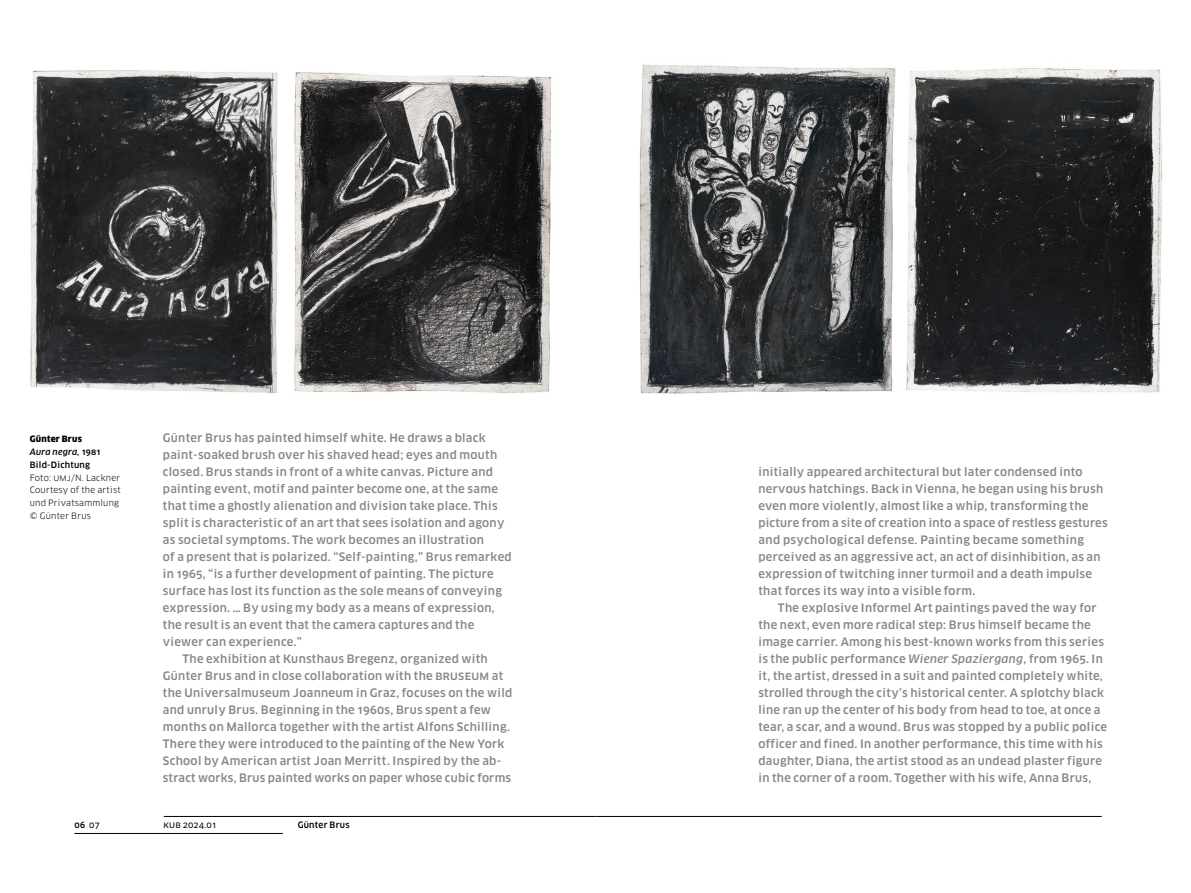
<style>
.page{position:relative;width:1191px;height:893px;background:#fff}
.page>*{position:absolute;margin:0;border:0;box-sizing:border-box;transform-origin:0 0}
.t1{font:500 11.4px/17px "Clan Pro";letter-spacing:.03em;color:#878787}
.t2{font:8.55px/12.8px "Clan Pro";letter-spacing:.03em;color:#000}
.t3{font:500 8.55px/12.8px "Clan Pro";letter-spacing:.03em;color:#000}
.t4{font:8.55px "Clan Pro News";letter-spacing:.02em;color:#000}
.s1{font-weight:900}
.s2{font-style:italic}
.s3{font-family:"Clan Pro News";font-weight:400}
</style>
<div class="page">
<img style="left:30px;top:70px;width:248px;height:323px">
<img style="left:294px;top:72px;width:257px;height:321px">
<img style="left:639px;top:64px;width:257px;height:330px">
<img style="left:906px;top:68px;width:257px;height:325px">
<hr style="left:164px;top:816px;width:431px;height:1px;background:#000">
<hr style="left:74px;top:833px;width:209px;height:1px;background:#000">
<hr style="left:595px;top:816px;width:506px;height:1px;background:#000">
<p class="t3" style="left:30px;top:433px;width:72px"><span class="s1">Günter Brus<br></span><span class="s2">Aura negra,</span> 1981<br>Bild-Dichtung</p>
<p class="t2" style="left:30px;top:471px;width:92px">Foto: UMJ/N. Lackner<br>Courtesy of the artist und Privatsammlung © Günter Brus</p>
<p class="t1" style="left:163px;top:430px;width:324px">Günter Brus has painted himself white. He draws a black</p>
<p class="t1" style="left:163px;top:447px;width:336px">paint-soaked brush over his shaved head; eyes and mouth</p>
<p class="t1" style="left:163px;top:464px;width:332px">closed. Brus stands in front of a white canvas. Picture and</p>
<p class="t1" style="left:163px;top:481px;width:336px">painting event, motif and painter become one, at the same</p>
<p class="t1" style="left:163px;top:498px;width:336px">that time a ghostly alienation and division take place. This</p>
<p class="t1" style="left:163px;top:515px;width:343px">split is characteristic of an art that sees isolation and agony</p>
<p class="t1" style="left:163px;top:532px;width:322px">as societal symptoms. The work becomes an illustration</p>
<p class="t1" style="left:163px;top:549px;width:350px">of a present that is polarized. “Self-painting,” Brus remarked</p>
<p class="t1" style="left:163px;top:566px;width:332px">in 1965, “is a further development of painting. The picture</p>
<p class="t1" style="left:163px;top:583px;width:340px">surface has lost its function as the sole means of conveying</p>
<p class="t1" style="left:163px;top:600px;width:333px">expression. … By using my body as a means of expression,</p>
<p class="t1" style="left:163px;top:617px;width:313px">the result is an event that the camera captures and the</p>
<p class="t1" style="left:163px;top:634px;width:141px">viewer can experience.”</p>
<p class="t1" style="left:182px;top:651px;width:307px">The exhibition at Kunsthaus Bregenz, organized with</p>
<p class="t1" style="left:163px;top:668px;width:342px">Günter Brus and in close collaboration with the BRUSEUM at</p>
<p class="t1" style="left:163px;top:685px;width:351px">the Universalmuseum Joanneum in Graz, focuses on the wild</p>
<p class="t1" style="left:163px;top:702px;width:329px">and unruly Brus. Beginning in the 1960s, Brus spent a few</p>
<p class="t1" style="left:163px;top:719px;width:348px">months on Mallorca together with the artist Alfons Schilling.</p>
<p class="t1" style="left:163px;top:736px;width:343px">There they were introduced to the painting of the New York</p>
<p class="t1" style="left:163px;top:753px;width:340px">School by American artist Joan Merritt. Inspired by the ab-</p>
<p class="t1" style="left:163px;top:770px;width:350px">stract works, Brus painted works on paper whose cubic forms</p>
<p class="t3" style="left:74px;top:818px;width:27px">06 <span class="s3">07</span></p>
<p class="t4" style="left:163px;top:819px;width:54px">KUB 2024.01</p>
<p class="t3" style="left:298px;top:818px;width:53px">Günter Brus</p>
<p class="t1" style="left:758px;top:464px;width:351px">initially appeared architectural but later condensed into nervous hatchings. Back in Vienna, he began using his brush even more violently, almost like a whip, transforming the picture from a site of creation into a space of restless gestures and psychological defense. Painting became something perceived as an aggressive act, an act of disinhibition, as an expression of twitching inner turmoil and a death impulse that forces its way into a visible form.</p>
<p class="t1" style="left:758px;top:600px;width:350px;text-indent:20px">The explosive Informel Art paintings paved the way for the next, even more radical step: Brus himself became the image carrier. Among his best-known works from this series is the public performance <span class="s2">Wiener Spaziergang</span>, from 1965. In it, the artist, dressed in a suit and painted completely white, strolled through the city’s historical center. A splotchy black line ran up the center of his body from head to toe, at once a tear, a scar, and a wound. Brus was stopped by a public police officer and fined. In another performance, this time with his daughter, Diana, the artist stood as an undead plaster figure in the corner of a room. Together with his wife, Anna Brus,</p>
</div>
